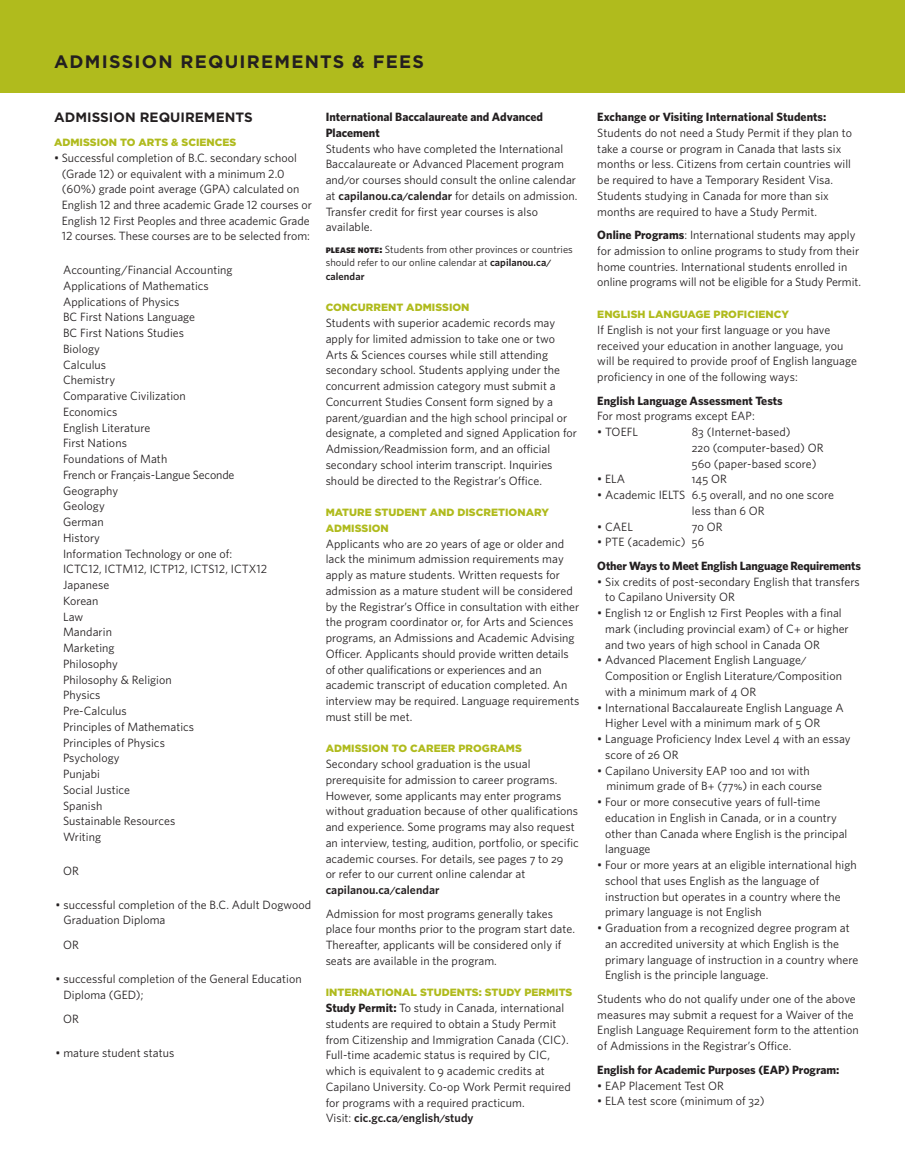
<style>
.page{position:relative;width:905px;height:1161px;background:#fff}
.page>*{position:absolute;margin:0;border:0;box-sizing:border-box;transform-origin:0 0}
.t1{font:700 18px "Gotham";letter-spacing:.07em;color:#231f20}
.t2{font:700 13.5px "Gotham";letter-spacing:.005em;color:#231f20}
.t3{font:12px/15.8px "Whitney";letter-spacing:.005em;color:#231f20}
.t4{font:700 12px/15.8px "Whitney";color:#231f20}
.t5{font:600 12px "Whitney";letter-spacing:.005em;color:#231f20}
.t6{font:900 10.5px/15.8px "Gotham";letter-spacing:.005em;color:#b0bb1d}
.t7{font:10.5px/13.5px "Whitney";letter-spacing:.005em;color:#231f20}
.s1{font-weight:600}
.s2{font-weight:900}
.s3{font-weight:700}
</style>
<div class="page">
<div style="left:0;top:0;width:904px;height:92px;background:#b0bb1d"></div>
<h1 class="t1" style="left:54px;top:50px;width:371px">ADMISSION REQUIREMENTS &amp; FEES</h1>
<p class="t2" style="left:54px;top:109px;width:200px">ADMISSION REQUIREMENTS</p>
<p class="t6" style="left:54px;top:134px;width:184px">ADMISSION TO ARTS &amp; SCIENCES</p>
<p class="t3" style="left:62px;top:149px;width:252px;text-indent:-8px">• Successful completion of B.C. secondary school (Grade 12) or equivalent with a minimum 2.0 (60%) grade point average (GPA) calculated on English 12 and three academic Grade 12 courses or English 12 First Peoples and three academic Grade 12 courses. These courses are to be selected from:</p>
<p class="t3" style="left:63px;top:262px;width:206px">Accounting/Financial Accounting<br>Applications of Mathematics<br>Applications of Physics<br>BC First Nations Language<br>BC First Nations Studies<br>Biology<br>Calculus<br>Chemistry<br>Comparative Civilization<br>Economics<br>English Literature<br>First Nations<br>Foundations of Math<br>French or Français-Langue Seconde<br>Geography<br>Geology<br>German<br>History<br>Information Technology or one of:<br>ICTC12, ICTM12, ICTP12, ICTS12, ICTX12<br>Japanese<br>Korean<br>Law<br>Mandarin<br>Marketing<br>Philosophy<br>Philosophy &amp; Religion<br>Physics<br>Pre-Calculus<br>Principles of Mathematics<br>Principles of Physics<br>Psychology<br>Punjabi<br>Social Justice<br>Spanish<br>Sustainable Resources<br>Writing</p>
<p class="t3" style="left:63px;top:862px;width:17px">OR</p>
<p class="t3" style="left:63px;top:896px;width:249px;text-indent:-8px">• successful completion of the B.C. Adult Dogwood<br>Graduation Diploma</p>
<p class="t3" style="left:63px;top:937px;width:17px">OR</p>
<p class="t3" style="left:63px;top:970px;width:240px;text-indent:-8px">• successful completion of the General Education<br>Diploma (GED);</p>
<p class="t3" style="left:63px;top:1011px;width:17px">OR</p>
<p class="t3" style="left:56px;top:1045px;width:120px">• mature student status</p>
<p class="t4" style="left:326px;top:109px;width:219px">International Baccalaureate and Advanced<br>Placement</p>
<p class="t3" style="left:326px;top:140px;width:253px">Students who have completed the International Baccalaureate or Advanced Placement program and/or courses should consult the online calendar at <span class="s1">capilanou.ca/calendar</span> for details on admission.<br>Transfer credit for first year courses is also available.</p>
<p class="t7" style="left:326px;top:242px;width:249px"><span class="s2">Please note:</span> Students from other provinces or countries should refer to our online calendar at <span class="s1">capilanou.ca/ calendar</span></p>
<p class="t6" style="left:326px;top:300px;width:145px">CONCURRENT ADMISSION</p>
<p class="t3" style="left:326px;top:315px;width:253px">Students with superior academic records may apply for limited admission to take one or two Arts &amp; Sciences courses while still attending secondary school. Students applying under the concurrent admission category must submit a Concurrent Studies Consent form signed by a parent/guardian and the high school principal or designate, a completed and signed Application for Admission/Readmission form, and an official secondary school interim transcript. Inquiries should be directed to the Registrar’s Office.</p>
<p class="t6" style="left:326px;top:504px;width:225px">MATURE STUDENT AND DISCRETIONARY<br>ADMISSION</p>
<p class="t3" style="left:326px;top:535px;width:255px">Applicants who are 20 years of age or older and lack the minimum admission requirements may apply as mature students. Written requests for admission as a mature student will be considered by the Registrar’s Office in consultation with either the program coordinator or, for Arts and Sciences programs, an Admissions and Academic Advising Officer. Applicants should provide written details of other qualifications or experiences and an academic transcript of education completed. An interview may be required. Language requirements must still be met.</p>
<p class="t6" style="left:326px;top:741px;width:198px">ADMISSION TO CAREER PROGRAMS</p>
<p class="t3" style="left:326px;top:756px;width:254px">Secondary school graduation is the usual prerequisite for admission to career programs.<br>However, some applicants may enter programs without graduation because of other qualifications and experience. Some programs may also request an interview, testing, audition, portfolio, or specific academic courses. For details, see pages 7 to 29<br>or refer to our current online calendar at</p>
<p class="t5" style="left:326px;top:882px;width:115px">capilanou.ca/calendar</p>
<p class="t3" style="left:326px;top:905px;width:251px">Admission for most programs generally takes place four months prior to the program start date.<br>Thereafter, applicants will be considered only if seats are available in the program.</p>
<p class="t6" style="left:326px;top:985px;width:248px">INTERNATIONAL STUDENTS: STUDY PERMITS</p>
<p class="t3" style="left:326px;top:1000px;width:247px"><span class="s3">Study Permit:</span> To study in Canada, international students are required to obtain a Study Permit from Citizenship and Immigration Canada (CIC).<br>Full-time academic status is required by CIC, which is equivalent to 9 academic credits at Capilano University. Co-op Work Permit required for programs with a required practicum.<br>Visit: <span class="s1">cic.gc.ca/english/study</span></p>
<p class="t4" style="left:597px;top:109px;width:231px">Exchange or Visiting International Students:</p>
<p class="t3" style="left:597px;top:125px;width:256px">Students do not need a Study Permit if they plan to take a course or program in Canada that lasts six months or less. Citizens from certain countries will be required to have a Temporary Resident Visa.<br>Students studying in Canada for more than six months are required to have a Study Permit.</p>
<p class="t3" style="left:597px;top:227px;width:265px"><span class="s3">Online Programs</span>: International students may apply for admission to online programs to study from their home countries. International students enrolled in online programs will not be eligible for a Study Permit.</p>
<p class="t6" style="left:597px;top:306px;width:193px">ENGLISH LANGUAGE PROFICIENCY</p>
<p class="t3" style="left:597px;top:321px;width:261px">If English is not your first language or you have received your education in another language, you will be required to provide proof of English language proficiency in one of the following ways:</p>
<p class="t4" style="left:597px;top:392px;width:187px">English Language Assessment Tests</p>
<p class="t3" style="left:597px;top:408px;width:159px">For most programs except EAP:</p>
<p class="t3" style="left:597px;top:424px;width:42px">• TOEFL</p>
<p class="t3" style="left:692px;top:424px;width:133px">83 (Internet-based)<br>220 (computer-based) OR<br>560 (paper-based score)</p>
<p class="t3" style="left:597px;top:471px;width:29px">• ELA</p>
<p class="t3" style="left:692px;top:471px;width:37px">145 OR</p>
<p class="t3" style="left:692px;top:487px;width:144px;text-indent:-94px">• Academic IELTS 6.5 overall, and no one score less than 6 OR</p>
<p class="t3" style="left:597px;top:518px;width:37px">• CAEL</p>
<p class="t3" style="left:692px;top:518px;width:32px">70 OR</p>
<p class="t3" style="left:597px;top:534px;width:108px">• PTE (academic) 56</p>
<p class="t4" style="left:597px;top:558px;width:265px">Other Ways to Meet English Language Requirements</p>
<p class="t3" style="left:605px;top:573px;width:256px;text-indent:-8px">• Six credits of post-secondary English that transfers to Capilano University OR</p>
<p class="t3" style="left:605px;top:605px;width:245px;text-indent:-8px">• English 12 or English 12 First Peoples with a final mark (including provincial exam) of C+ or higher and two years of high school in Canada OR</p>
<p class="t3" style="left:605px;top:652px;width:238px;text-indent:-8px">• Advanced Placement English Language/<br>Composition or English Literature/Composition with a minimum mark of 4 OR</p>
<p class="t3" style="left:605px;top:699px;width:240px;text-indent:-8px">• International Baccalaureate English Language A<br>Higher Level with a minimum mark of 5 OR</p>
<p class="t3" style="left:605px;top:731px;width:247px;text-indent:-8px">• Language Proficiency Index Level 4 with an essay score of 26 OR</p>
<p class="t3" style="left:606px;top:762px;width:217px;text-indent:-9px">• Capilano University EAP 100 and 101 with minimum grade of B+ (77%) in each course</p>
<p class="t3" style="left:605px;top:794px;width:244px;text-indent:-8px">• Four or more consecutive years of full-time education in English in Canada, or in a country other than Canada where English is the principal language</p>
<p class="t3" style="left:605px;top:857px;width:253px;text-indent:-8px">• Four or more years at an eligible international high school that uses English as the language of instruction but operates in a country where the primary language is not English</p>
<p class="t3" style="left:605px;top:920px;width:255px;text-indent:-8px">• Graduation from a recognized degree program at an accredited university at which English is the primary language of instruction in a country where English is the principle language.</p>
<p class="t3" style="left:597px;top:991px;width:263px">Students who do not qualify under one of the above measures may submit a request for a Waiver of the English Language Requirement form to the attention of Admissions in the Registrar’s Office.</p>
<p class="t4" style="left:597px;top:1062px;width:243px">English for Academic Purposes (EAP) Program:</p>
<p class="t3" style="left:597px;top:1077px;width:128px">• EAP Placement Test OR</p>
<p class="t3" style="left:597px;top:1093px;width:169px">• ELA test score (minimum of 32)</p>
</div>
